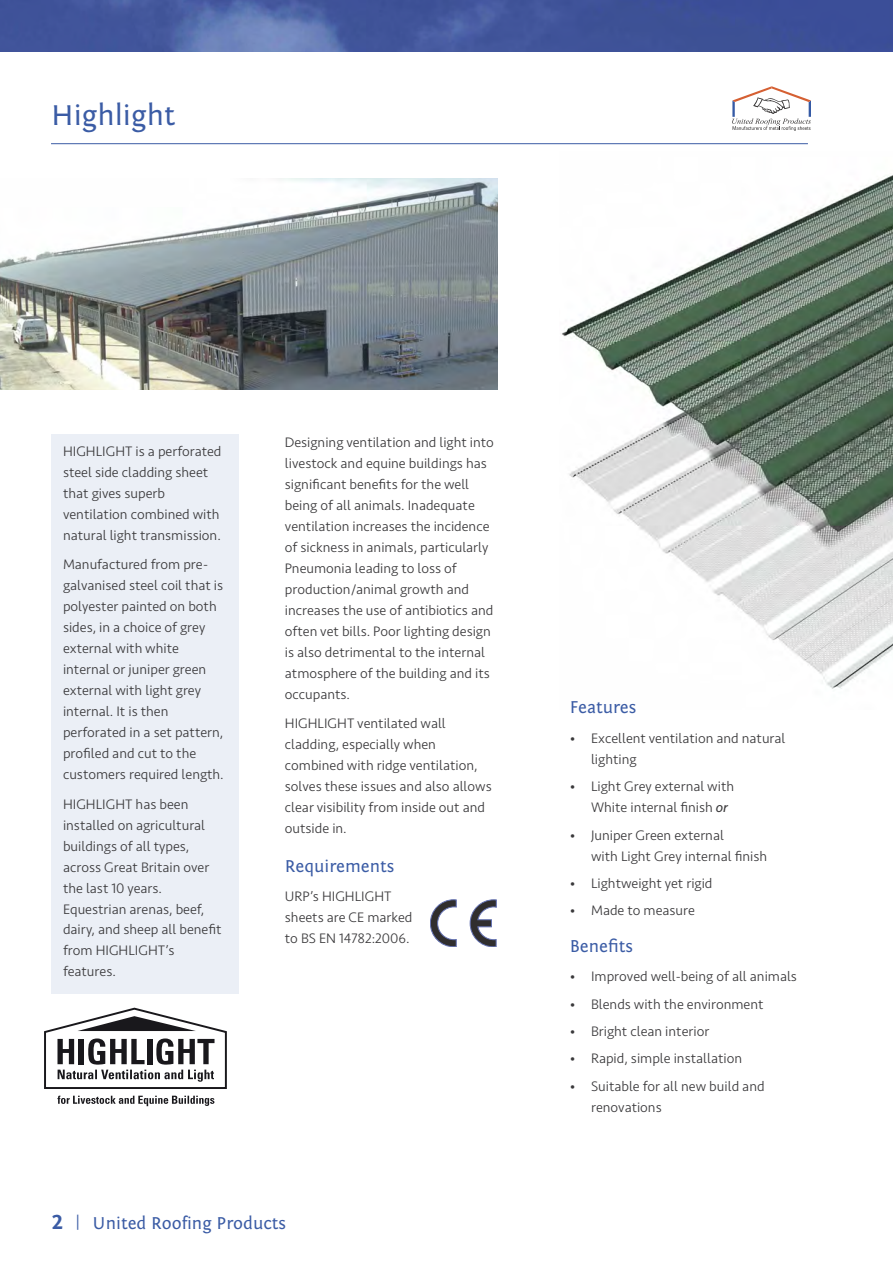
<style>
.page{position:relative;width:893px;height:1263px;background:#fff}
.page>*{position:absolute;margin:0;border:0;box-sizing:border-box;transform-origin:0 0}
.t1{font:30px "Fontin Sans CR";color:#3b5ca5}
.t2{font:18px "Fontin Sans CR";color:#3b5ca5}
.t3{font:300 14.25px/21px "Seravek";color:#39383a}
.s1{font-weight:700;font-size:24px}
.s2{font-weight:400;font-style:italic}
</style>
<div class="page">
<img style="left:0;top:0;width:893px;height:51px">
<hr style="left:51px;top:143px;width:757px;height:1px;background:#3b5ca5">
<div style="left:51px;top:434px;width:187px;height:560px;background:#ebeff6"></div>
<img style="left:0;top:179px;width:497px;height:210px">
<svg style="left:732px;top:86px;width:79px;height:45px"></svg>
<img style="left:561px;top:175px;width:332px;height:514px">
<svg style="left:470px;top:900px;width:26px;height:47px"></svg>
<svg style="left:430px;top:900px;width:26px;height:47px"></svg>
<svg style="left:44px;top:1008px;width:183px;height:98px"></svg>
<h1 class="t1" style="left:51px;top:104px;width:126px">Highlight</h1>
<p class="t3" style="left:63px;top:442px;width:160px">HIGHLIGHT is a perforated steel side cladding sheet that gives superb ventilation combined with natural light transmission.</p>
<p class="t3" style="left:63px;top:555px;width:162px">Manufactured from pre&shy;galvanised steel coil that is polyester painted on both sides, in a choice of grey external with white internal or juniper green external with light grey internal. It is then perforated in a set pattern, profiled and cut to the customers required length.</p>
<p class="t3" style="left:63px;top:795px;width:160px">HIGHLIGHT has been installed on agricultural buildings of all types, across Great Britain over the last 10 years.<br>Equestrian arenas, beef, dairy, and sheep all benefit from HIGHLIGHT’s features.</p>
<p class="t3" style="left:285px;top:433px;width:211px">Designing ventilation and light into livestock and equine buildings has significant benefits for the well being of all animals. Inadequate ventilation increases the incidence of sickness in animals, particularly Pneumonia leading to loss of production/animal growth and increases the use of antibiotics and often vet bills. Poor lighting design is also detrimental to the internal atmosphere of the building and its occupants.</p>
<p class="t3" style="left:285px;top:714px;width:208px">HIGHLIGHT ventilated wall cladding, especially when combined with ridge ventilation, solves these issues and also allows clear visibility from inside out and outside in.</p>
<p class="t2" style="left:285px;top:859px;width:111px">Requirements</p>
<p class="t3" style="left:285px;top:887px;width:129px">URP’s HIGHLIGHT sheets are CE marked to BS EN 14782:2006.</p>
<p class="t2" style="left:51px;top:1216px;width:237px"><span class="s1">2</span> <sup>|</sup> United Roofing Products</p>
<p class="t2" style="left:570px;top:700px;width:68px">Features</p>
<p class="t3" style="left:591px;top:729px;width:196px;text-indent:-21px">• Excellent ventilation and natural lighting</p>
<p class="t3" style="left:591px;top:777px;width:145px;text-indent:-21px">• Light Grey external with<br>White internal finish <span class="s2">or</span></p>
<p class="t3" style="left:591px;top:825px;width:178px;text-indent:-21px">• Juniper Green external<br>with Light Grey internal finish</p>
<p class="t3" style="left:570px;top:874px;width:144px">• Lightweight yet rigid</p>
<p class="t3" style="left:570px;top:901px;width:127px">• Made to measure</p>
<p class="t2" style="left:570px;top:939px;width:65px">Benefits</p>
<p class="t3" style="left:570px;top:967px;width:229px">• Improved well-being of all animals</p>
<p class="t3" style="left:570px;top:995px;width:195px">• Blends with the environment</p>
<p class="t3" style="left:570px;top:1022px;width:141px">• Bright clean interior</p>
<p class="t3" style="left:570px;top:1049px;width:174px">• Rapid, simple installation</p>
<p class="t3" style="left:591px;top:1077px;width:175px;text-indent:-21px">• Suitable for all new build and renovations</p>
</div>
